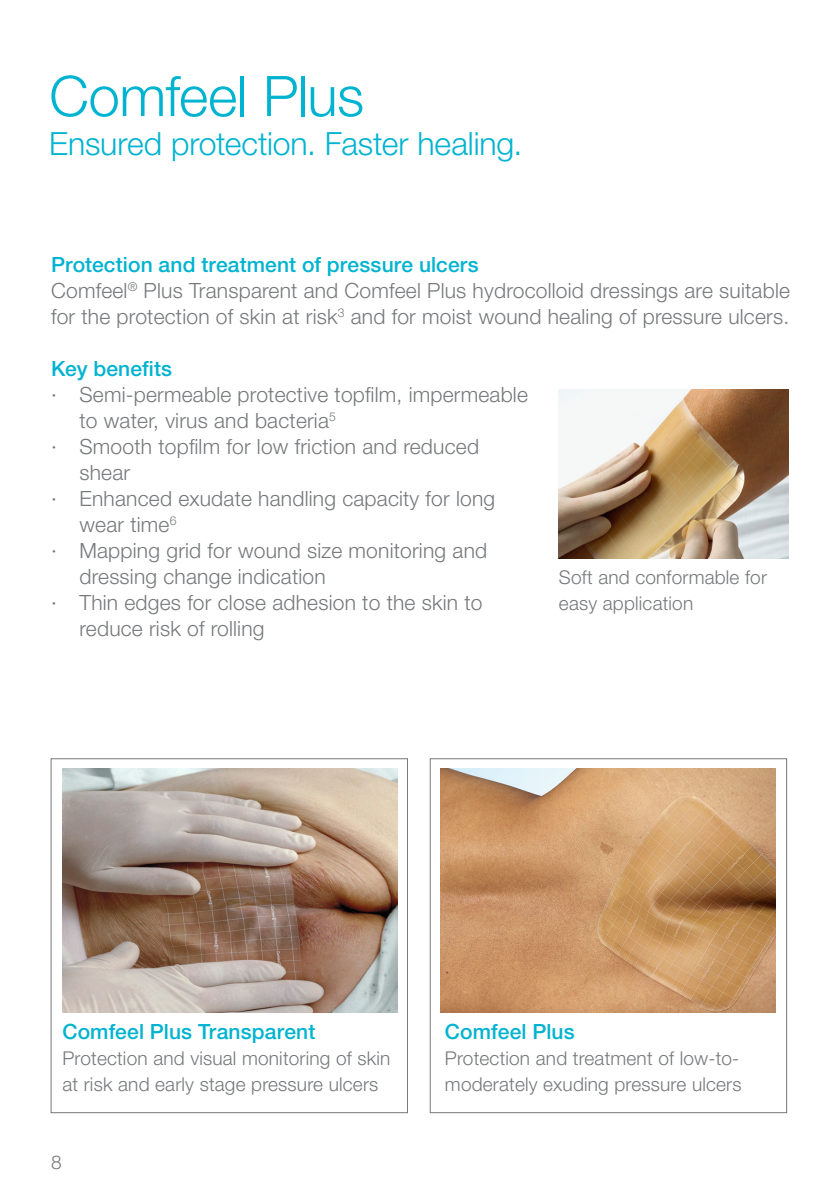
<style>
.page{position:relative;width:840px;height:1191px;background:#fff}
.page>*{position:absolute;margin:0;border:0;box-sizing:border-box;transform-origin:0 0}
.Spread_pullout{font:300 56px "Helvetica Neue LT Pro";letter-spacing:-.005em;color:#00b3d0}
.Spread_introduction{font:300 32px "Helvetica Neue LT Pro";letter-spacing:-.005em;color:#00b3d0}
.Spread_text{font:300 21px/26px "Helvetica Neue LT Pro";letter-spacing:.01em;color:#76787b}
.Spread_text_headings{font:500 21px "Helvetica Neue LT Pro";letter-spacing:.005em;color:#00b3d0}
.Spread_caption{font:300 19px/26px "Helvetica Neue LT Pro";letter-spacing:.01em;color:#76787b}
</style>
<div class="page">
<div style="left:51px;top:758px;width:357px;height:355px;border:1px solid #76787b"></div>
<div style="left:429px;top:758px;width:357px;height:355px;border:1px solid #76787b"></div>
<img style="left:558px;top:389px;width:230px;height:169px">
<img style="left:440px;top:768px;width:334px;height:245px">
<img style="left:62px;top:768px;width:335px;height:244px">
<p class="Spread_pullout" style="left:49px;top:62px;width:316px">Comfeel Plus</p>
<p class="Spread_introduction" style="left:49px;top:124px;width:474px">Ensured protection. Faster healing.</p>
<p class="Spread_text_headings" style="left:51px;top:252px;width:429px">Protection and treatment of pressure ulcers</p>
<p class="Spread_text" style="left:51px;top:277px;width:740px">Comfeel<sup>®</sup> Plus Transparent and Comfeel Plus hydrocolloid dressings are suitable for the protection of skin at risk<sup>3</sup> and for moist wound healing of pressure ulcers.</p>
<p class="Spread_text_headings" style="left:51px;top:356px;width:122px">Key benefits</p>
<p class="Spread_text" style="left:79px;top:381px;width:449px;text-indent:-28px">· Semi-permeable protective topfilm, impermeable to water, virus and bacteria<sup>5</sup></p>
<p class="Spread_text" style="left:79px;top:433px;width:401px;text-indent:-28px">· Smooth topfilm for low friction and reduced shear</p>
<p class="Spread_text" style="left:79px;top:485px;width:417px;text-indent:-28px">· Enhanced exudate handling capacity for long wear time<sup>6</sup></p>
<p class="Spread_text" style="left:79px;top:537px;width:409px;text-indent:-28px">· Mapping grid for wound size monitoring and dressing change indication</p>
<p class="Spread_text" style="left:79px;top:589px;width:404px;text-indent:-28px">· Thin edges for close adhesion to the skin to reduce risk of rolling</p>
<p class="Spread_caption" style="left:558px;top:564px;width:209px">Soft and conformable for easy application</p>
<p class="Spread_text_headings" style="left:62px;top:1019px;width:254px">Comfeel Plus Transparent</p>
<p class="Spread_caption" style="left:62px;top:1045px;width:329px">Protection and visual monitoring of skin at risk and early stage pressure ulcers</p>
<p class="Spread_caption" style="left:51px;top:1149px;width:12px">8</p>
<p class="Spread_text_headings" style="left:444px;top:1019px;width:131px">Comfeel Plus</p>
<p class="Spread_caption" style="left:444px;top:1045px;width:298px">Protection and treatment of low-to&shy;moderately exuding pressure ulcers</p>
</div>
